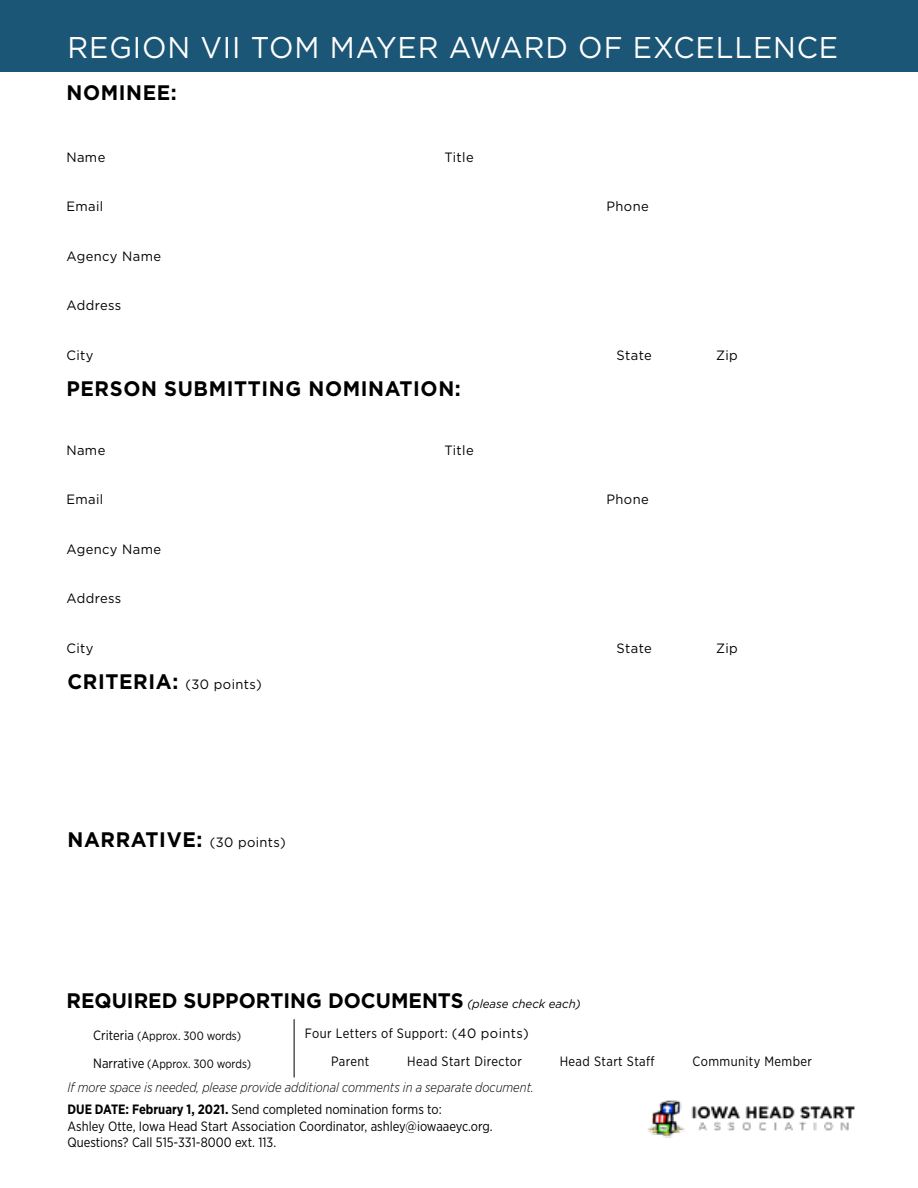
<style>
.page{position:relative;width:918px;height:1188px;background:#fff}
.page>*{position:absolute;margin:0;border:0;box-sizing:border-box;transform-origin:0 0}
.t1{font:30px "Gotham";letter-spacing:.03em;color:#fff;scale:.96 1}
.t2{font:700 21px "Gotham";letter-spacing:.03em;color:#000;scale:.96 1}
.t3{font:700 21px "Gotham";color:#000;scale:.96 1}
.t4{font:italic 300 13.5px/22.4px "Gotham Narrow";color:#000;scale:.96 1}
.t5{font:13.5px "Gotham";letter-spacing:.03em;color:#000;scale:.96 1}
.t6{font:13.5px/16.2px "Gotham Narrow";color:#000;scale:.96 1}
.t7{font:13.5px/28.5px "Gotham Narrow";letter-spacing:.03em;color:#000;scale:.96 1}
.t8{font:12px "Gotham Narrow";color:#000;scale:.96 1}
.s1{font-weight:700;font-size:21px}
.s2{font-weight:400;font-size:13.5px}
.s3{font-weight:400;font-style:italic;font-size:12px}
.s4{font-size:13.5px}
.s5{font-family:"Gotham"}
.s6{font-weight:700;font-style:normal}
.s7{font-weight:400;font-style:normal}
</style>
<div class="page">
<div style="left:0;top:0;width:918px;height:71px;background:#1b5676"></div>
<hr style="left:294px;top:1019px;width:1px;height:58px;background:#000">
<img style="left:647px;top:1100px;width:208px;height:38px">
<h1 class="t1" style="left:68px;top:28px;width:804px">REGION VII TOM MAYER AWARD OF EXCELLENCE</h1>
<h2 class="t2" style="left:66px;top:79px;width:117px">NOMINEE:</h2>
<p class="t5" style="left:66px;top:148px;width:42px">Name</p>
<p class="t5" style="left:444px;top:148px;width:32px">Title</p>
<p class="t5" style="left:66px;top:198px;width:40px">Email</p>
<p class="t5" style="left:606px;top:198px;width:45px">Phone</p>
<p class="t5" style="left:66px;top:247px;width:100px">Agency Name</p>
<p class="t5" style="left:66px;top:297px;width:59px">Address</p>
<p class="t5" style="left:66px;top:346px;width:30px">City</p>
<p class="t5" style="left:617px;top:346px;width:38px">State</p>
<p class="t5" style="left:716px;top:346px;width:24px">Zip</p>
<h2 class="t2" style="left:66px;top:375px;width:412px">PERSON SUBMITTING NOMINATION:</h2>
<p class="t5" style="left:66px;top:441px;width:42px">Name</p>
<p class="t5" style="left:444px;top:441px;width:32px">Title</p>
<p class="t5" style="left:66px;top:491px;width:40px">Email</p>
<p class="t5" style="left:606px;top:491px;width:45px">Phone</p>
<p class="t5" style="left:66px;top:540px;width:100px">Agency Name</p>
<p class="t5" style="left:66px;top:590px;width:59px">Address</p>
<p class="t5" style="left:66px;top:639px;width:30px">City</p>
<p class="t5" style="left:617px;top:639px;width:38px">State</p>
<p class="t5" style="left:716px;top:639px;width:24px">Zip</p>
<p class="t5" style="left:68px;top:675px;width:204px"><span class="s1">CRITERIA:</span> (30 points)</p>
<h2 class="t2" style="left:68px;top:826px;width:229px">NARRATIVE: <span class="s2">(30 points)</span></h2>
<h2 class="t3" style="left:66px;top:987px;width:537px">REQUIRED SUPPORTING DOCUMENTS <span class="s3">(please check each)</span></h2>
<p class="t8" style="left:93px;top:1028px;width:155px"><span class="s4">Criteria</span> (Approx. 300 words)</p>
<p class="t8" style="left:93px;top:1057px;width:166px"><span class="s4">Narrative</span> (Approx. 300 words)</p>
<p class="t7" style="left:331px;top:1019px;width:207px;text-indent:-26px">Four Letters of Support: <span class="s5">(40 points)<br></span>Parent</p>
<p class="t7" style="left:407px;top:1047px;width:121px">Head Start Director</p>
<p class="t7" style="left:560px;top:1047px;width:101px">Head Start Staff</p>
<p class="t7" style="left:693px;top:1047px;width:126px">Community Member</p>
<p class="t4" style="left:67px;top:1076px;width:487px">If more space is needed, please provide additional comments in a separate document.<br><span class="s6">DUE DATE: February 1, 2021.</span> <span class="s7">Send completed nomination forms to:</span></p>
<p class="t6" style="left:67px;top:1118px;width:444px">Ashley Otte, Iowa Head Start Association Coordinator, ashley@iowaaeyc.org.<br>Questions? Call 515-331-8000 ext. 113.</p>
</div>
